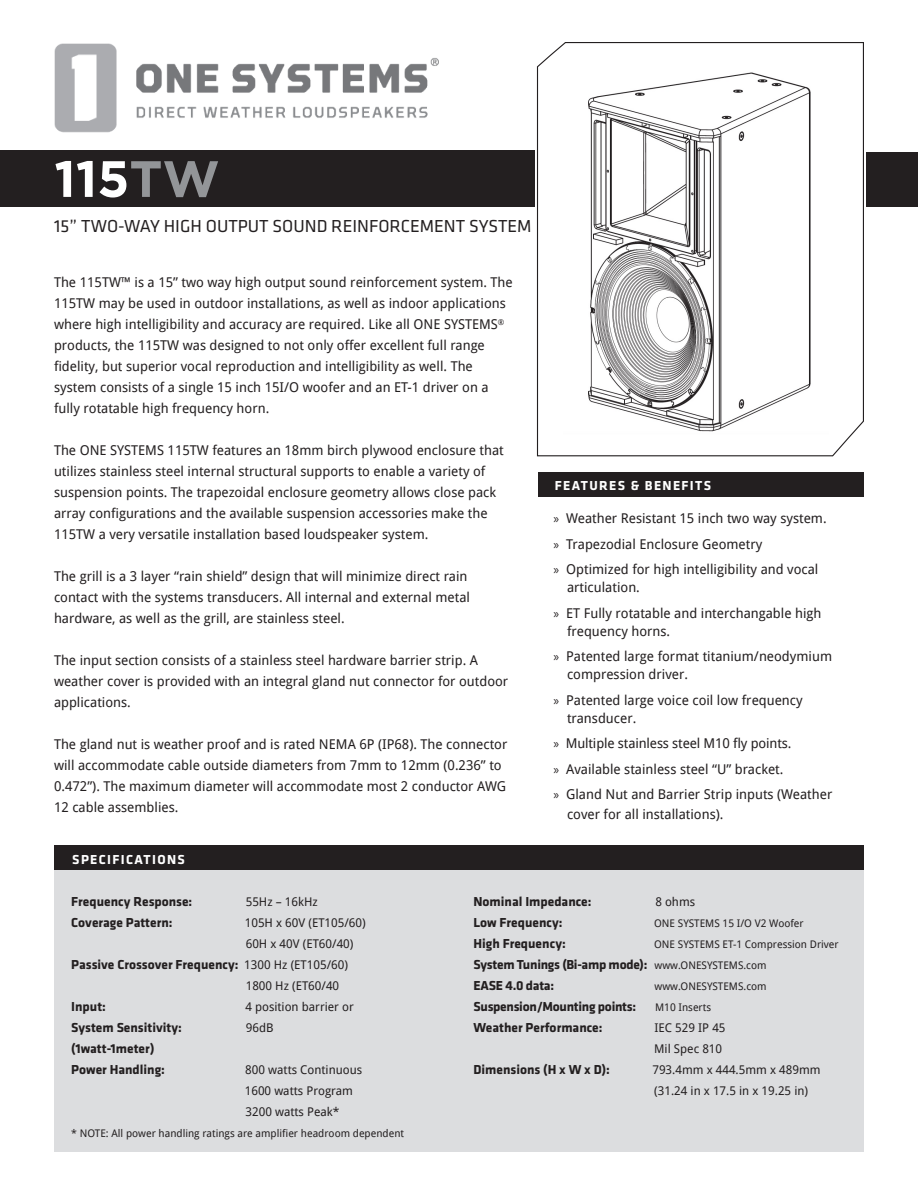
<style>
.page{position:relative;width:918px;height:1188px;background:#fff}
.page>*{position:absolute;margin:0;border:0;box-sizing:border-box;transform-origin:0 0}
.t1{font:700 51px "Gotham";color:#fff}
.Sub-Header{font:18px "Klavika";color:#231f20}
.t2{font:13.5px/21px "Droid Sans";color:#231f20}
.t3{font:700 13.5px "Klavika";color:#231f20}
.t4{font:700 13.5px "Klavika";letter-spacing:-.02em;color:#231f20}
.t5{font:700 13.5px "Klavika";letter-spacing:.1em;color:#fff}
.t6{font:12px "Droid Sans";color:#231f20}
.t7{font:10.5px "Droid Sans";color:#231f20}
.s1{color:#939598}
.s2{font-family:"Myriad Pro"}
.s3{font-family:"Droid Sans";font-weight:400;font-size:12px}
.s4{font-family:"Droid Sans";font-weight:400;font-size:10.5px}
</style>
<div class="page">
<svg style="left:536px;top:42px;width:328px;height:415px"></svg>
<div style="left:0;top:150px;width:534px;height:56px;background:#231f20"></div>
<div style="left:867px;top:152px;width:51px;height:54px;background:#231f20"></div>
<img style="left:54px;top:43px;width:385px;height:90px">
<div style="left:538px;top:472px;width:326px;height:25px;background:#231f20"></div>
<div style="left:54px;top:845px;width:810px;height:26px;background:#231f20"></div>
<div style="left:54px;top:871px;width:810px;height:281px;background:#dcdddf"></div>
<img style="left:564px;top:61px;width:264px;height:373px">
<p class="t1" style="left:54px;top:145px;width:167px">115<span class="s1">TW</span></p>
<p class="Sub-Header" style="left:54px;top:214px;width:479px">15” TWO-WAY HIGH OUTPUT SOUND REINFORCEMENT SYSTEM</p>
<p class="t2" style="left:54px;top:271px;width:460px">The 115TW™ is a 15” two way high output sound reinforcement system. The<br>115TW may be used in outdoor installations, as well as indoor applications where high intelligibility and accuracy are required. Like all ONE SYSTEMS<sup>®</sup></p>
<p class="t2" style="left:54px;top:334px;width:436px">products, the 115TW was designed to not only offer excellent full range fidelity, but superior vocal reproduction and intelligibility as well. The system consists of a single 15 inch 15I/O woofer and an ET-1 driver on a fully rotatable high frequency horn.</p>
<p class="t2" style="left:54px;top:439px;width:451px">The ONE SYSTEMS 115TW features an 18mm birch plywood enclosure that</p>
<p class="t2" style="left:54px;top:460px;width:444px">utilizes stainless steel internal structural supports to enable a variety of suspension points. The trapezoidal enclosure geometry allows close pack array configurations and the available suspension accessories make the 115TW a very versatile installation based loudspeaker system.</p>
<p class="t2" style="left:54px;top:565px;width:418px">The grill is a 3 layer “rain shield” design that will minimize direct rain contact with the systems transducers. All internal and external metal hardware, as well as the grill, are stainless steel.</p>
<p class="t2" style="left:54px;top:649px;width:456px">The input section consists of a stainless steel hardware barrier strip. A weather cover is provided with an integral gland nut connector for outdoor applications.</p>
<p class="t2" style="left:54px;top:733px;width:455px">The gland nut is weather proof and is rated NEMA 6P (IP68). The connector will accommodate cable outside diameters from 7mm to 12mm (0.236” to 0.472”). The maximum diameter will accommodate most 2 conductor AWG 12 cable assemblies.</p>
<p class="t5" style="left:555px;top:476px;width:158px">FEATURES &amp; BENEFITS</p>
<p class="t2" style="left:554px;top:507px;width:275px"><span class="s2">»</span> Weather Resistant 15 inch two way system.</p>
<p class="t2" style="left:554px;top:533px;width:210px"><span class="s2">»</span> Trapezodial Enclosure Geometry</p>
<p class="t2" style="left:567px;top:560px;width:253px;line-height:18px;text-indent:-14px"><span class="s2">»</span> Optimized for high intelligibility and vocal articulation.</p>
<p class="t2" style="left:567px;top:603px;width:256px;line-height:18px;text-indent:-14px"><span class="s2">»</span> ET Fully rotatable and interchangable high frequency horns.</p>
<p class="t2" style="left:567px;top:647px;width:267px;line-height:18px;text-indent:-14px"><span class="s2">»</span> Patented large format titanium/neodymium compression driver.</p>
<p class="t2" style="left:567px;top:690px;width:237px;line-height:18px;text-indent:-14px"><span class="s2">»</span> Patented large voice coil low frequency transducer.</p>
<p class="t2" style="left:554px;top:732px;width:239px"><span class="s2">»</span> Multiple stainless steel M10 fly points.</p>
<p class="t2" style="left:554px;top:758px;width:232px"><span class="s2">»</span> Available stainless steel “U” bracket.</p>
<p class="t2" style="left:567px;top:784px;width:267px;line-height:19.5px;text-indent:-14px"><span class="s2">»</span> Gland Nut and Barrier Strip inputs (Weather cover for all installations).</p>
<p class="t5" style="left:72px;top:850px;width:114px">SPECIFICATIONS</p>
<p class="t3" style="left:71px;top:892px;width:123px">Frequency Response:</p>
<p class="t6" style="left:246px;top:893px;width:74px">55Hz – 16kHz</p>
<p class="t3" style="left:71px;top:913px;width:103px">Coverage Pattern:</p>
<p class="t6" style="left:245px;top:914px;width:122px">105H x 60V (ET105/60)</p>
<p class="t6" style="left:246px;top:935px;width:109px">60H x 40V (ET60/40)</p>
<p class="t3" style="left:71px;top:955px;width:278px">Passive Crossover Frequency: <span class="s3">1300 Hz (ET105/60)</span></p>
<p class="t6" style="left:246px;top:977px;width:95px">1800 Hz (ET60/40</p>
<p class="t3" style="left:71px;top:997px;width:36px">Input:</p>
<p class="t6" style="left:245px;top:998px;width:110px">4 position barrier or</p>
<p class="t3" style="left:71px;top:1018px;width:112px">System Sensitivity:</p>
<p class="t6" style="left:246px;top:1019px;width:29px">96dB</p>
<p class="t3" style="left:71px;top:1039px;width:85px">(1watt-1meter)</p>
<p class="t3" style="left:71px;top:1060px;width:95px">Power Handling:</p>
<p class="t6" style="left:245px;top:1061px;width:118px">800 watts Continuous</p>
<p class="t6" style="left:245px;top:1082px;width:110px">1600 watts Program</p>
<p class="t6" style="left:246px;top:1103px;width:95px">3200 watts Peak*</p>
<p class="t7" style="left:71px;top:1126px;width:334px">* NOTE: All power handling ratings are amplifier headroom dependent</p>
<p class="t3" style="left:473px;top:892px;width:120px">Nominal Impedance:</p>
<p class="t6" style="left:655px;top:893px;width:41px">8 ohms</p>
<p class="t3" style="left:473px;top:913px;width:91px">Low Frequency:</p>
<p class="t7" style="left:654px;top:916px;width:151px">ONE SYSTEMS 15 I/O V2 Woofer</p>
<p class="t3" style="left:473px;top:934px;width:94px">High Frequency:</p>
<p class="t7" style="left:654px;top:937px;width:186px">ONE SYSTEMS ET-1 Compression Driver</p>
<p class="t4" style="left:473px;top:955px;width:295px">System Tunings (Bi-amp mode): <span class="s4">www.ONESYSTEMS.com</span></p>
<p class="t4" style="left:473px;top:976px;width:82px">EASE 4.0 data:</p>
<p class="t7" style="left:655px;top:979px;width:114px">www.ONESYSTEMS.com</p>
<p class="t4" style="left:473px;top:997px;width:164px">Suspension/Mounting points:</p>
<p class="t7" style="left:655px;top:1000px;width:58px">M10 Inserts</p>
<p class="t3" style="left:473px;top:1018px;width:131px">Weather Performance:</p>
<p class="t6" style="left:655px;top:1019px;width:73px">IEC 529 IP 45</p>
<p class="t6" style="left:654px;top:1040px;width:69px">Mil Spec 810</p>
<p class="t3" style="left:473px;top:1060px;width:138px">Dimensions (H x W x D):</p>
<p class="t6" style="left:652px;top:1061px;width:170px">793.4mm x 444.5mm x 489mm</p>
<p class="t6" style="left:654px;top:1082px;width:155px">(31.24 in x 17.5 in x 19.25 in)</p>
</div>
